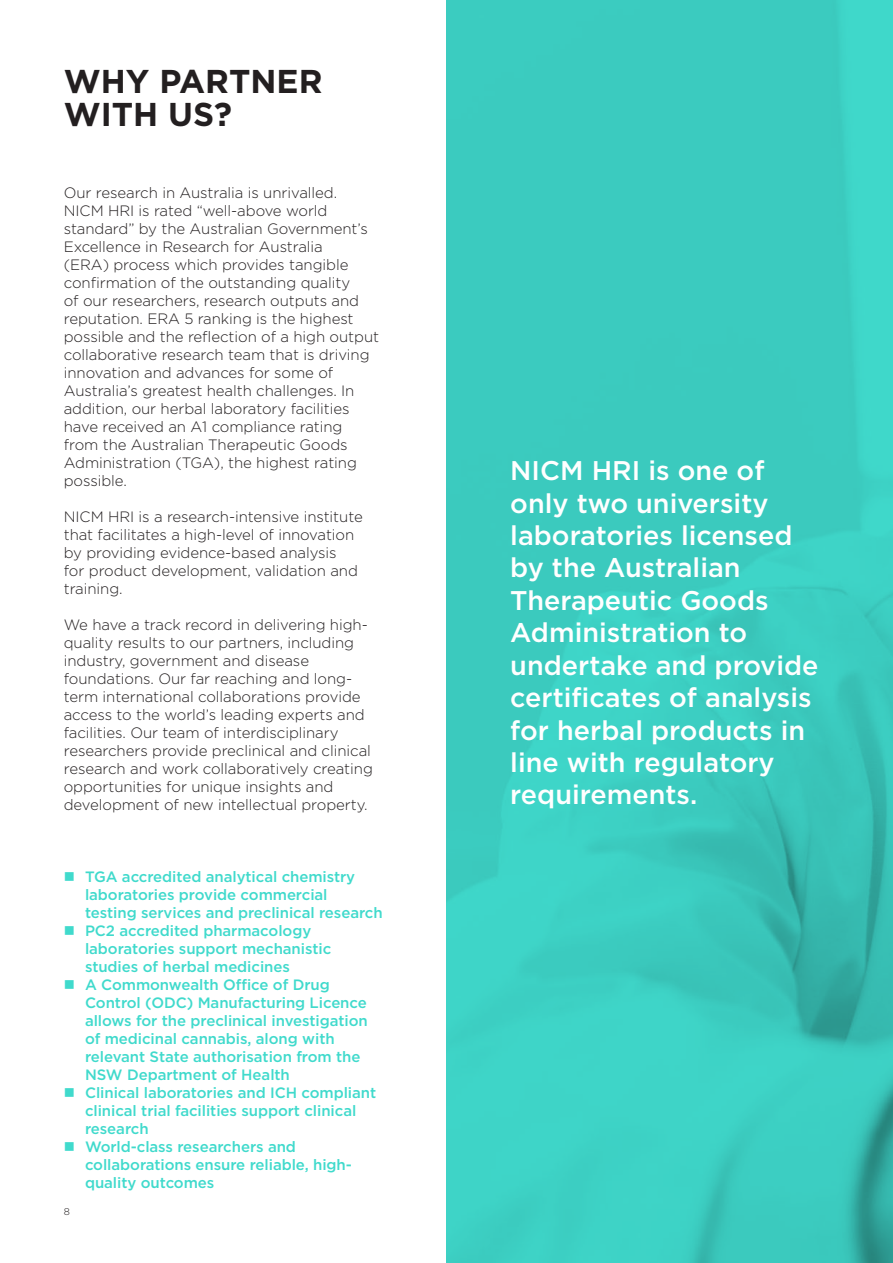
<style>
.page{position:relative;width:893px;height:1263px;background:#fff}
.page>*{position:absolute;margin:0;border:0;box-sizing:border-box;transform-origin:0 0}
.Bold_22_Black{font:700 33px/33px "Gotham";color:#231f20}
.Large_18{font:500 27px/32.4px "Gotham";color:#fff}
.Body{font:300 15px/18px "Gotham";letter-spacing:-.005em;color:#231f20}
.t1{font:500 15px/18px "Gotham";letter-spacing:-.005em;color:#40dacc}
.t2{font:300 9.75px "Gotham";color:#231f20}
</style>
<div class="page">
<img style="left:446px;top:0;width:447px;height:1263px">
<p class="Bold_22_Black" style="left:64px;top:64px;width:260px">WHY PARTNER<br>WITH US?</p>
<p class="Body" style="left:64px;top:183px;width:317px">Our research in Australia is unrivalled.<br>NICM HRI is rated “well-above world standard” by the Australian Government’s Excellence in Research for Australia<br>(ERA) process which provides tangible confirmation of the outstanding quality<br>of our researchers, research outputs and reputation. ERA 5 ranking is the highest possible and the reflection of a high output collaborative research team that is driving innovation and advances for some of Australia’s greatest health challenges. In addition, our herbal laboratory facilities have received an A1 compliance rating from the Australian Therapeutic Goods Administration (TGA), the highest rating possible.</p>
<p class="Body" style="left:64px;top:507px;width:301px">NICM HRI is a research-intensive institute that facilitates a high-level of innovation by providing evidence-based analysis<br>for product development, validation and training.</p>
<p class="Body" style="left:64px;top:615px;width:311px">We have a track record in delivering high&shy;quality results to our partners, including industry, government and disease foundations. Our far reaching and long&shy;term international collaborations provide access to the world’s leading experts and facilities. Our team of interdisciplinary researchers provide preclinical and clinical research and work collaboratively creating opportunities for unique insights and development of new intellectual property.</p>
<p class="t2" style="left:64px;top:1205px;width:8px">8</p>
<p class="t1" style="left:85px;top:867px;width:299px">TGA accredited analytical chemistry laboratories provide commercial testing services and preclinical research</p>
<p class="t1" style="left:85px;top:921px;width:248px">PC2 accredited pharmacology laboratories support mechanistic studies of herbal medicines</p>
<p class="t1" style="left:85px;top:975px;width:284px">A Commonwealth Office of Drug Control (ODC) Manufacturing Licence allows for the preclinical investigation of medicinal cannabis, along with relevant State authorisation from the NSW Department of Health</p>
<p class="t1" style="left:85px;top:1083px;width:293px">Clinical laboratories and ICH compliant clinical trial facilities support clinical research</p>
<p class="t1" style="left:85px;top:1137px;width:268px">World-class researchers and collaborations ensure reliable, high&shy;quality outcomes</p>
<p class="Large_18" style="left:510px;top:454px;width:310px">NICM HRI is one of only two university laboratories licensed by the Australian<br>Therapeutic Goods<br>Administration to undertake and provide certificates of analysis for herbal products in line with regulatory requirements.</p>
</div>
